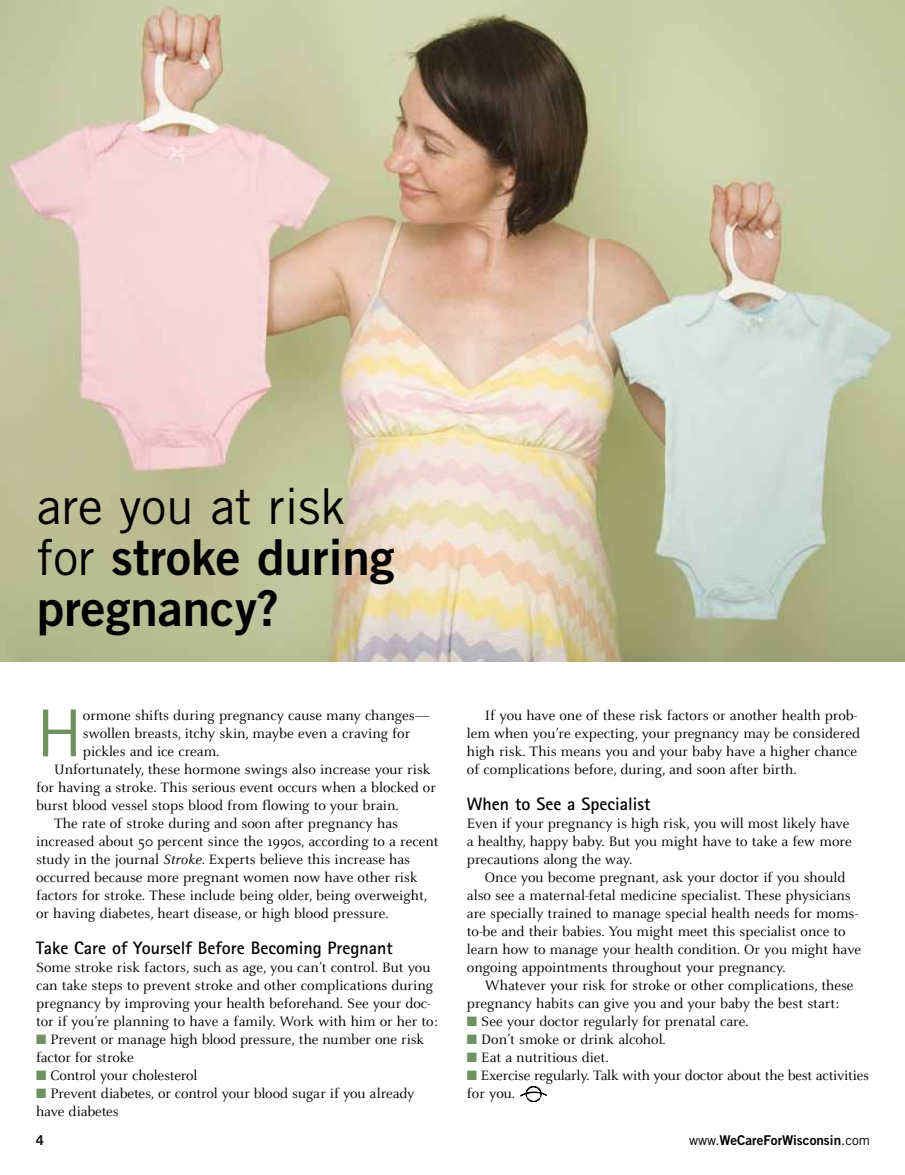
<style>
.page{position:relative;width:905px;height:1175px;background:#fff}
.page>*{position:absolute;margin:0;border:0;box-sizing:border-box;transform-origin:0 0}
.t1{font:64.8px "Trade Gothic LT Std";color:#6f9262}
.t2{font:49.5px/51px "Trade Gothic LT Std Bd 2";color:#000}
.t3{font:49.5px "Trade Gothic LT Std";color:#000}
.t4{font:700 18px "Rotis Sans Serif OTF";color:#000}
.t5{font:15px/18px "Celeste OT";color:#000}
.t6{font:13.5px "Trade Gothic LT Std Bd 2";color:#000}
.s1{font-family:"Trade Gothic LT Std"}
.s2{font-style:italic}
.s3{color:#6f9262}
</style>
<div class="page">
<svg style="left:520px;top:1086px;width:26px;height:15px"></svg>
<img style="left:0;top:0;width:904px;height:661px">
<h2 class="t3" style="left:37px;top:476px;width:310px">are you at risk</h2>
<h2 class="t2" style="left:37px;top:531px;width:359px"><span class="s1">for</span> stroke during pregnancy?</h2>
<h1 class="t1" style="left:36px;top:694px;width:48px">H</h1>
<p class="t5" style="left:83px;top:707px;width:348px">ormone shifts during pregnancy cause many changes—</p>
<p class="t5" style="left:83px;top:725px;width:329px">swollen breasts, itchy skin, maybe even a craving for</p>
<p class="t5" style="left:83px;top:743px;width:138px">pickles and ice cream.</p>
<p class="t5" style="left:54px;top:761px;width:378px">Unfortunately, these hormone swings also increase your risk</p>
<p class="t5" style="left:36px;top:779px;width:401px">for having a stroke. This serious event occurs when a blocked or</p>
<p class="t5" style="left:36px;top:797px;width:364px">burst blood vessel stops blood from flowing to your brain.</p>
<p class="t5" style="left:54px;top:815px;width:345px">The rate of stroke during and soon after pregnancy has</p>
<p class="t5" style="left:36px;top:833px;width:404px">increased about 50 percent since the 1990s, according to a recent</p>
<p class="t5" style="left:36px;top:851px;width:376px">study in the journal <span class="s2">Stroke.</span> Experts believe this increase has</p>
<p class="t5" style="left:36px;top:869px;width:383px">occurred because more pregnant women now have other risk</p>
<p class="t5" style="left:36px;top:887px;width:392px">factors for stroke. These include being older, being overweight,</p>
<p class="t5" style="left:36px;top:905px;width:354px">or having diabetes, heart disease, or high blood pressure.</p>
<p class="t4" style="left:36px;top:937px;width:358px">Take Care of Yourself Before Becoming Pregnant</p>
<p class="t5" style="left:36px;top:959px;width:403px">Some stroke risk factors, such as age, you can’t control. But you can take steps to prevent stroke and other complications during pregnancy by improving your health beforehand. See your doc&shy;tor if you’re planning to have a family. Work with him or her to:</p>
<p class="t5" style="left:36px;top:1031px;width:389px"><span class="s3">■</span> Prevent or manage high blood pressure, the number one risk factor for stroke</p>
<p class="t5" style="left:36px;top:1067px;width:163px"><span class="s3">■</span> Control your cholesterol</p>
<p class="t5" style="left:36px;top:1085px;width:380px"><span class="s3">■</span> Prevent diabetes, or control your blood sugar if you already have diabetes</p>
<p class="t5" style="left:467px;top:707px;width:395px;text-indent:18px">If you have one of these risk factors or another health prob&shy;lem when you’re expecting, your pregnancy may be considered high risk. This means you and your baby have a higher chance of complications before, during, and soon after birth.</p>
<p class="t4" style="left:467px;top:793px;width:185px">When to See a Specialist</p>
<p class="t5" style="left:467px;top:815px;width:386px">Even if your pregnancy is high risk, you will most likely have a healthy, happy baby. But you might have to take a few more precautions along the way.</p>
<p class="t5" style="left:467px;top:869px;width:396px;text-indent:18px">Once you become pregnant, ask your doctor if you should also see a maternal-fetal medicine specialist. These physicians are specially trained to manage special health needs for moms&shy;to-be and their babies. You might meet this specialist once to learn how to manage your health condition. Or you might have ongoing appointments throughout your pregnancy.</p>
<p class="t5" style="left:467px;top:977px;width:388px;text-indent:18px">Whatever your risk for stroke or other complications, these pregnancy habits can give you and your baby the best start:</p>
<p class="t5" style="left:467px;top:1013px;width:283px"><span class="s3">■</span> See your doctor regularly for prenatal care.</p>
<p class="t5" style="left:467px;top:1031px;width:200px"><span class="s3">■</span> Don’t smoke or drink alcohol.</p>
<p class="t5" style="left:467px;top:1049px;width:143px"><span class="s3">■</span> Eat a nutritious diet.</p>
<p class="t5" style="left:467px;top:1067px;width:403px"><span class="s3">■</span> Exercise regularly. Talk with your doctor about the best activities for you.</p>
<p class="t6" style="left:36px;top:1132px;width:10px">4</p>
<p class="t6" style="left:689px;top:1132px;width:182px"><span class="s1">www.</span>WeCareForWisconsin<span class="s1">.com</span></p>
</div>
